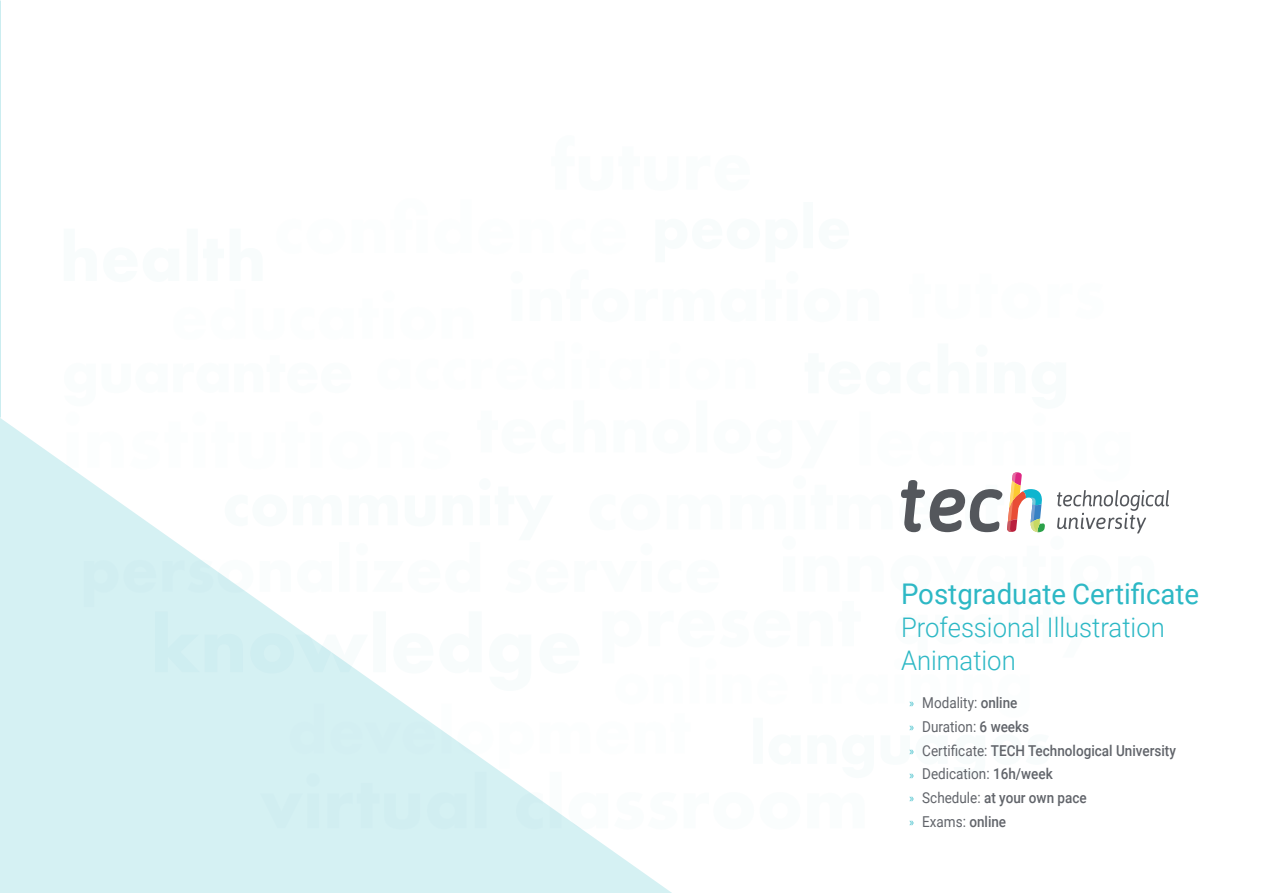
<style>
.page{position:relative;width:1263px;height:893px;background:#fff}
.page>*{position:absolute;margin:0;border:0;box-sizing:border-box;transform-origin:0 0}
.t1{font:28.5px "Roboto";color:#2db8c5}
.t2{font:300 27px/33px "Roboto";color:#2db8c5;scale:.95 1}
.t3{font:500 15px/23.7px "Roboto";color:#61646a;scale:.9 1}
.s1{font-family:"Myriad Pro";font-weight:400;font-size:12px;color:#2db8c5}
.s2{font-weight:400}
</style>
<div class="page">
<div style="left:0;top:418px;width:672px;height:475px;background:#d5f1f3"></div>
<svg style="left:64px;top:418px;width:1105px;height:411px"></svg>
<h1 class="t1" style="left:901px;top:574px;width:300px">Postgraduate Certificate</h1>
<h2 class="t2" style="left:901px;top:610px;width:279px">Professional Illustration<br>Animation</h2>
<p class="t3" style="left:909px;top:690px;width:297px"><span class="s1">»</span> <span class="s2">Modality:</span> online<br><span class="s1">»</span> <span class="s2">Duration:</span> 6 weeks<br><span class="s1">»</span> <span class="s2">Certificate:</span> TECH Technological University <span class="s1">»</span> <span class="s2">Dedication:</span> 16h/week<br><span class="s1">»</span> <span class="s2">Schedule:</span> at your own pace<br><span class="s1">»</span> <span class="s2">Exams:</span> online</p>
</div>
